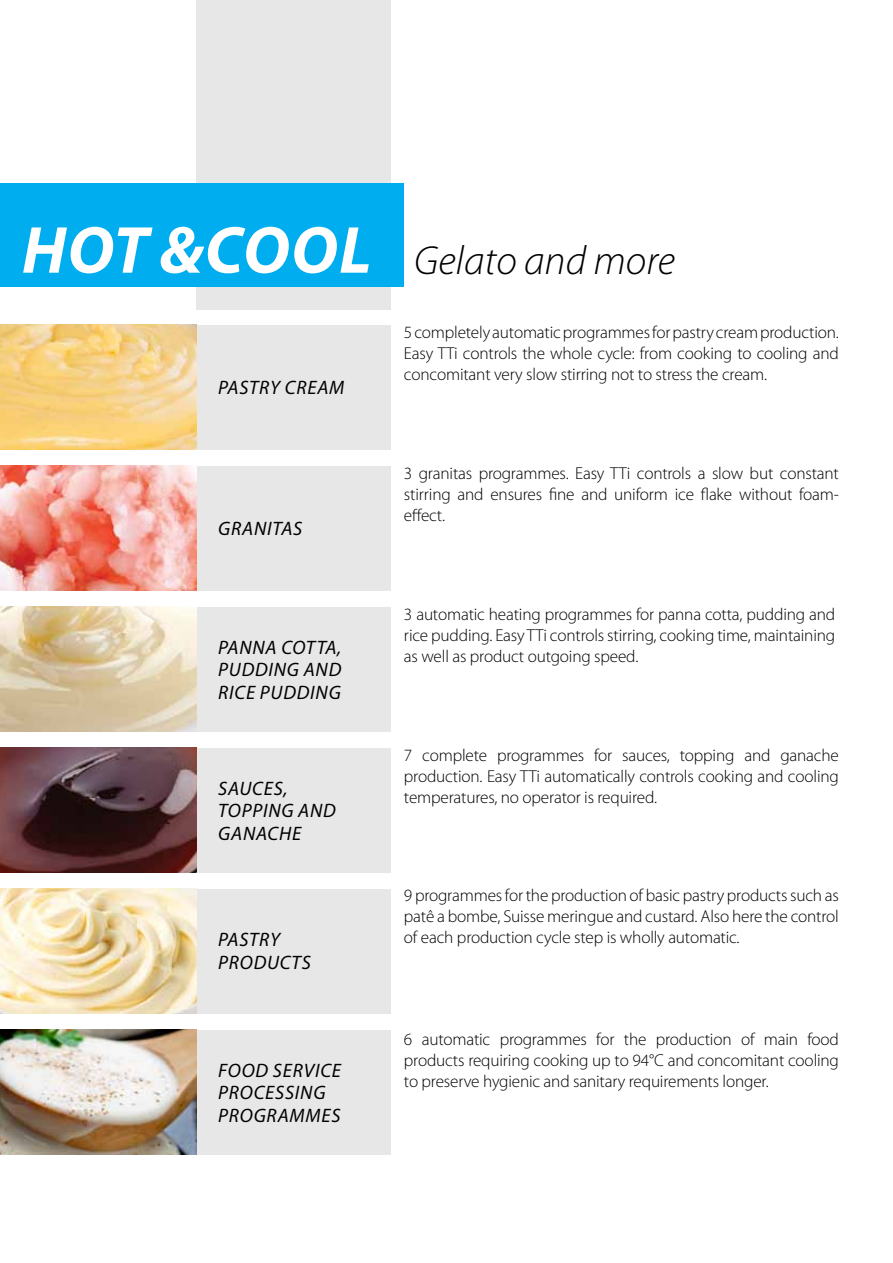
<style>
.page{position:relative;width:893px;height:1263px;background:#fff}
.page>*{position:absolute;margin:0;border:0;box-sizing:border-box;transform-origin:0 0}
.t1{font:italic 700 67.05px "Myriad Pro";letter-spacing:.02em;color:#fff}
.t2{font:italic 300 40.8px "Myriad Pro";color:#000}
.t3{font:italic 19.5px/22.5px "Myriad Pro";letter-spacing:.04em;color:#000}
.t4{font:300 17.25px/21px "Myriad Pro";letter-spacing:-.01em;color:#000;text-align:justify}
</style>
<div class="page">
<div style="left:197px;top:466px;width:194px;height:124px;background:#e8e7e8"></div>
<img style="left:0;top:466px;width:197px;height:124px">
<div style="left:197px;top:1030px;width:194px;height:124px;background:#e8e7e8"></div>
<img style="left:0;top:1030px;width:197px;height:124px">
<div style="left:197px;top:889px;width:194px;height:124px;background:#e8e7e8"></div>
<img style="left:0;top:889px;width:197px;height:124px">
<div style="left:197px;top:748px;width:194px;height:124px;background:#e8e7e8"></div>
<img style="left:0;top:748px;width:197px;height:124px">
<div style="left:197px;top:607px;width:194px;height:124px;background:#e8e7e8"></div>
<img style="left:0;top:607px;width:197px;height:124px">
<div style="left:197px;top:325px;width:194px;height:124px;background:#e8e7e8"></div>
<img style="left:0;top:325px;width:197px;height:124px">
<div style="left:197px;top:0;width:194px;height:310px;background:#e8e7e8"></div>
<div style="left:0;top:183px;width:404px;height:103px;background:#00aeef"></div>
<h1 class="t1" style="left:22px;top:206px;width:351px">HOT &amp;COOL</h1>
<p class="t3" style="left:218px;top:376px;width:128px">PASTRY CREAM</p>
<p class="t3" style="left:218px;top:517px;width:86px">GRANITAS</p>
<p class="t3" style="left:218px;top:636px;width:125px;text-align:justify">PANNA COTTA, PUDDING AND RICE PUDDING</p>
<p class="t3" style="left:218px;top:777px;width:119px">SAUCES,<br>TOPPING AND<br>GANACHE</p>
<p class="t3" style="left:218px;top:928px;width:94px">PASTRY<br>PRODUCTS</p>
<p class="t3" style="left:218px;top:1059px;width:124px">FOOD SERVICE<br>PROCESSING<br>PROGRAMMES</p>
<h2 class="t2" style="left:414px;top:236px;width:262px">Gelato and more</h2>
<p class="t4" style="left:404px;top:321px;width:436px">5 completely automatic programmes for pastry cream production.<br>Easy TTi controls the whole cycle: from cooking to cooling and concomitant very slow stirring not to stress the cream.</p>
<p class="t4" style="left:404px;top:462px;width:436px">3 granitas programmes. Easy TTi controls a slow but constant stirring and ensures fine and uniform ice flake without foam&shy;effect.</p>
<p class="t4" style="left:404px;top:603px;width:433px">3 automatic heating programmes for panna cotta, pudding and rice pudding. Easy TTi controls stirring, cooking time, maintaining as well as product outgoing speed.</p>
<p class="t4" style="left:404px;top:744px;width:436px">7 complete programmes for sauces, topping and ganache production. Easy TTi automatically controls cooking and cooling temperatures, no operator is required.</p>
<p class="t4" style="left:404px;top:884px;width:436px">9 programmes for the production of basic pastry products such as patê a bombe, Suisse meringue and custard. Also here the control of each production cycle step is wholly automatic.</p>
<p class="t4" style="left:404px;top:1028px;width:437px">6 automatic programmes for the production of main food products requiring cooking up to 94°C and concomitant cooling to preserve hygienic and sanitary requirements longer.</p>
</div>
